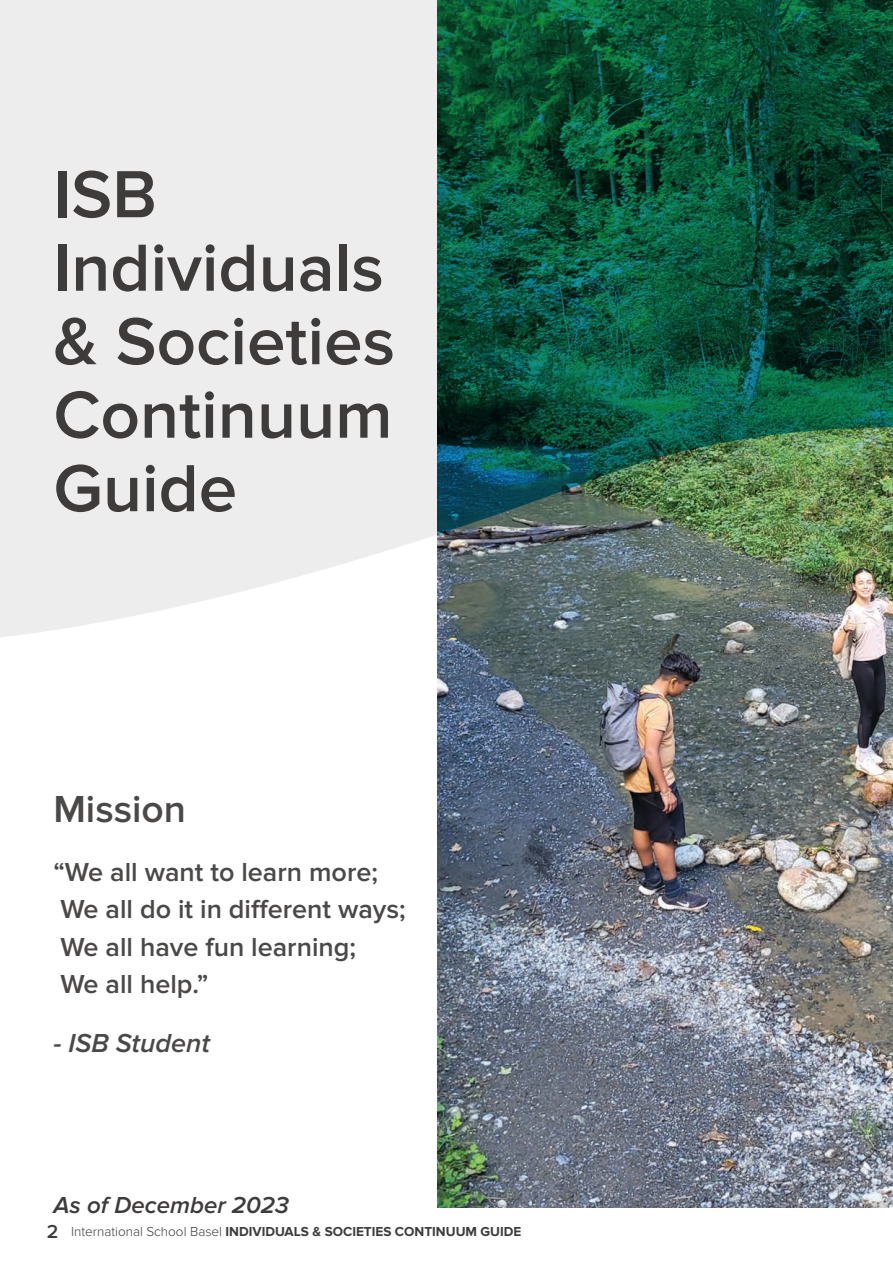
<style>
.page{position:relative;width:893px;height:1263px;background:#fff}
.page>*{position:absolute;margin:0;border:0;box-sizing:border-box;transform-origin:0 0}
.t1{font:600 69px/73.5px "Proxima Nova";color:#3e3c3b}
.t2{font:600 39px "Proxima Nova";color:#4b4948}
.t3{font:600 27px/37.5px "Proxima Nova";color:#4b4948}
.t4{font:italic 600 27px "Proxima Nova";color:#4b4948}
.t5{font:italic 600 24px "Proxima Nova";color:#3e3c3b}
.t6{font:700 13.5px "Proxima Nova";color:#3e3c3b}
.s1{font-weight:600;font-size:19.5px}
.s2{font-weight:300}
</style>
<div class="page">
<svg style="left:0;top:0;width:438px;height:639px;background:#eee"></svg>
<img style="left:438px;top:588px;width:455px;height:620px">
<img style="left:438px;top:0;width:455px;height:588px">
<h1 class="t1" style="left:53px;top:159px;width:343px">ISB<br>Individuals &amp; Societies<br>Continuum<br>Guide</h1>
<h2 class="t2" style="left:53px;top:786px;width:134px">Mission</h2>
<p class="t3" style="left:53px;top:853px;width:354px">“We all want to learn more;<br>We all do it in different ways;<br>We all have fun learning;<br>We all help.”</p>
<p class="t4" style="left:53px;top:1028px;width:158px">- ISB Student</p>
<p class="t5" style="left:53px;top:1191px;width:237px">As of December 2023</p>
<p class="t6" style="left:47px;top:1224px;width:476px"><span class="s1">2</span> <span class="s2">International School Basel</span> INDIVIDUALS &amp; SOCIETIES CONTINUUM GUIDE</p>
</div>
